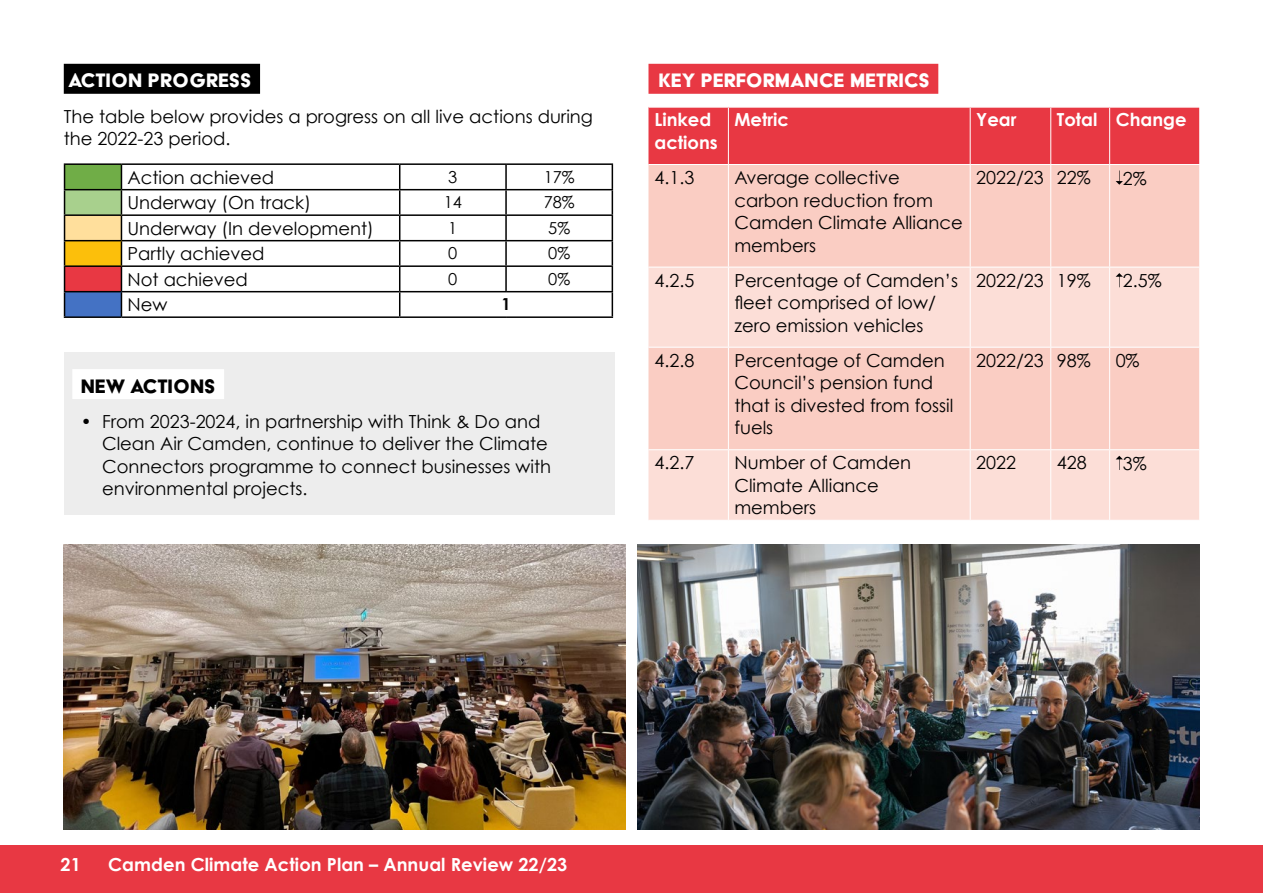
<style>
.page{position:relative;width:1263px;height:893px;background:#fff}
.page>*{position:absolute;margin:0;border:0;box-sizing:border-box;transform-origin:0 0}
.Sub_Head_1_on_red{font:22.5px "Acier BAT Text Solid";color:#fff}
.Sub_Head_1_on_Black{font:22.5px "Acier BAT Text Solid";color:#fff}
.Sub_Head_1_on_White{font:22.5px "Acier BAT Text Solid";color:#000}
.Body_12pt{font:18px/22.5px "Century Gothic";color:#000}
.Body_Left{font:18px "Century Gothic";color:#000}
.Table_White_Header_Left{font:700 18px/22.5px "Century Gothic";letter-spacing:.005em;color:#fff}
.Table_Body_Centred{font:16.5px "Century Gothic";color:#000}
.Table_Body_Centred-2{font:700 16.5px "Century Gothic";color:#000}
</style>
<div class="page">
<div style="left:0;top:845px;width:1263px;height:48px;background:#e83843"></div>
<div style="left:64px;top:64px;width:196px;height:30px;background:#000"></div>
<div style="left:65px;top:164px;width:56px;height:26px;background:#70ad47"></div>
<div style="left:65px;top:190px;width:56px;height:25px;background:#a8d08d"></div>
<div style="left:65px;top:215px;width:56px;height:26px;background:#ffdf9c"></div>
<div style="left:65px;top:241px;width:56px;height:25px;background:#fcbf0b"></div>
<div style="left:65px;top:266px;width:56px;height:26px;background:#e83843"></div>
<div style="left:65px;top:292px;width:56px;height:25px;background:#4472c4"></div>
<hr style="left:505px;top:165px;width:2px;height:24px;background:#000">
<hr style="left:64px;top:189px;width:57px;height:1px;background:#000">
<hr style="left:121px;top:189px;width:279px;height:1px;background:#000">
<hr style="left:400px;top:189px;width:106px;height:1px;background:#000">
<hr style="left:506px;top:189px;width:107px;height:1px;background:#000">
<hr style="left:505px;top:190px;width:2px;height:24px;background:#000">
<hr style="left:64px;top:214px;width:57px;height:2px;background:#000">
<hr style="left:121px;top:214px;width:279px;height:2px;background:#000">
<hr style="left:400px;top:214px;width:106px;height:2px;background:#000">
<hr style="left:506px;top:214px;width:107px;height:2px;background:#000">
<hr style="left:505px;top:216px;width:2px;height:24px;background:#000">
<hr style="left:64px;top:240px;width:57px;height:1px;background:#000">
<hr style="left:121px;top:240px;width:279px;height:1px;background:#000">
<hr style="left:400px;top:240px;width:106px;height:1px;background:#000">
<hr style="left:506px;top:240px;width:107px;height:1px;background:#000">
<hr style="left:505px;top:241px;width:2px;height:24px;background:#000">
<hr style="left:64px;top:265px;width:57px;height:2px;background:#000">
<hr style="left:121px;top:265px;width:279px;height:2px;background:#000">
<hr style="left:400px;top:265px;width:106px;height:2px;background:#000">
<hr style="left:506px;top:265px;width:107px;height:2px;background:#000">
<hr style="left:505px;top:267px;width:2px;height:24px;background:#000">
<hr style="left:64px;top:291px;width:57px;height:1px;background:#000">
<svg style="left:64px;top:165px;width:1px;height:151px"></svg>
<hr style="left:121px;top:291px;width:279px;height:1px;background:#000">
<svg style="left:121px;top:165px;width:1px;height:151px"></svg>
<hr style="left:400px;top:291px;width:106px;height:1px;background:#000">
<svg style="left:399px;top:165px;width:1px;height:151px"></svg>
<hr style="left:506px;top:291px;width:107px;height:1px;background:#000">
<svg style="left:612px;top:165px;width:1px;height:151px"></svg>
<hr style="left:64px;top:316px;width:57px;height:2px;background:#000">
<hr style="left:121px;top:316px;width:279px;height:2px;background:#000">
<hr style="left:400px;top:316px;width:106px;height:2px;background:#000">
<hr style="left:506px;top:316px;width:107px;height:2px;background:#000">
<hr style="left:64px;top:163px;width:57px;height:2px;background:#000">
<hr style="left:121px;top:163px;width:279px;height:2px;background:#000">
<hr style="left:400px;top:163px;width:106px;height:2px;background:#000">
<hr style="left:506px;top:163px;width:107px;height:2px;background:#000">
<div style="left:64px;top:352px;width:550px;height:163px;background:#ededed"></div>
<div style="left:72px;top:369px;width:152px;height:30px;background:#fff"></div>
<div style="left:648px;top:64px;width:290px;height:30px;background:#e83843"></div>
<div style="left:648px;top:108px;width:551px;height:56px;background:#e83843"></div>
<div style="left:648px;top:165px;width:551px;height:102px;background:#facdc3"></div>
<svg style="left:648px;top:268px;width:551px;height:252px;background:#fbd7cf"></svg>
<hr style="left:728px;top:108px;width:1px;height:56px;background:#fff">
<hr style="left:970px;top:108px;width:1px;height:56px;background:#fff">
<hr style="left:1050px;top:108px;width:1px;height:56px;background:#fff">
<hr style="left:728px;top:165px;width:1px;height:102px;background:#fff">
<hr style="left:970px;top:165px;width:1px;height:102px;background:#fff">
<hr style="left:1050px;top:165px;width:1px;height:102px;background:#fff">
<hr style="left:1109px;top:165px;width:1px;height:102px;background:#fff">
<hr style="left:728px;top:267px;width:1px;height:80px;background:#fff">
<hr style="left:970px;top:267px;width:1px;height:80px;background:#fff">
<hr style="left:1050px;top:267px;width:1px;height:80px;background:#fff">
<hr style="left:1109px;top:267px;width:1px;height:80px;background:#fff">
<hr style="left:648px;top:347px;width:80px;height:1px;background:#fff">
<hr style="left:728px;top:348px;width:1px;height:101px;background:#fff">
<hr style="left:728px;top:347px;width:242px;height:1px;background:#fff">
<hr style="left:970px;top:347px;width:81px;height:1px;background:#fff">
<hr style="left:1051px;top:347px;width:59px;height:1px;background:#fff">
<hr style="left:970px;top:348px;width:1px;height:101px;background:#fff">
<hr style="left:1050px;top:348px;width:1px;height:101px;background:#fff">
<hr style="left:1109px;top:348px;width:1px;height:101px;background:#fff">
<hr style="left:1110px;top:347px;width:89px;height:1px;background:#fff">
<hr style="left:648px;top:449px;width:80px;height:1px;background:#fff">
<hr style="left:728px;top:450px;width:1px;height:70px;background:#fff">
<hr style="left:728px;top:449px;width:242px;height:1px;background:#fff">
<hr style="left:970px;top:449px;width:81px;height:1px;background:#fff">
<hr style="left:1051px;top:449px;width:59px;height:1px;background:#fff">
<hr style="left:970px;top:450px;width:1px;height:70px;background:#fff">
<hr style="left:1050px;top:450px;width:1px;height:70px;background:#fff">
<hr style="left:1109px;top:450px;width:1px;height:70px;background:#fff">
<hr style="left:1110px;top:449px;width:89px;height:1px;background:#fff">
<hr style="left:1109px;top:108px;width:1px;height:56px;background:#fff">
<svg style="left:1116px;top:170px;width:7px;height:15px"></svg>
<svg style="left:1116px;top:273px;width:7px;height:14px"></svg>
<svg style="left:1116px;top:456px;width:7px;height:14px"></svg>
<img style="left:64px;top:544px;width:561px;height:285px">
<img style="left:638px;top:544px;width:561px;height:285px">
<h1 class="Sub_Head_1_on_Black" style="left:68px;top:69px;width:185px">ACTION PROGRESS</h1>
<p class="Body_12pt" style="left:64px;top:105px;width:531px">The table below provides a progress on all live actions during the 2022-23 period.</p>
<p class="Body_Left" style="left:127px;top:166px;width:148px">Action achieved</p>
<p class="Table_Body_Centred" style="left:448px;top:167px;width:11px">3</p>
<p class="Table_Body_Centred" style="left:544px;top:167px;width:33px">17%</p>
<p class="Body_Left" style="left:127px;top:192px;width:185px">Underway (On track)</p>
<p class="Table_Body_Centred" style="left:444px;top:192px;width:20px">14</p>
<p class="Table_Body_Centred" style="left:544px;top:192px;width:33px">78%</p>
<p class="Body_Left" style="left:127px;top:217px;width:248px">Underway (In development)</p>
<p class="Table_Body_Centred" style="left:448px;top:218px;width:11px">1</p>
<p class="Table_Body_Centred" style="left:548px;top:218px;width:23px">5%</p>
<p class="Body_Left" style="left:127px;top:243px;width:138px">Partly achieved</p>
<p class="Table_Body_Centred" style="left:448px;top:243px;width:11px">0</p>
<p class="Table_Body_Centred" style="left:548px;top:243px;width:23px">0%</p>
<p class="Body_Left" style="left:127px;top:268px;width:122px">Not achieved</p>
<p class="Table_Body_Centred" style="left:448px;top:269px;width:11px">0</p>
<p class="Table_Body_Centred" style="left:548px;top:269px;width:23px">0%</p>
<p class="Body_Left" style="left:127px;top:294px;width:41px">New</p>
<p class="Table_Body_Centred-2" style="left:501px;top:294px;width:11px">1</p>
<h1 class="Sub_Head_1_on_White" style="left:81px;top:374px;width:136px">NEW ACTIONS</h1>
<p class="Body_12pt" style="left:102px;top:410px;width:451px;text-indent:-21px">• From 2023-2024, in partnership with Think &amp; Do and Clean Air Camden, continue to deliver the Climate Connectors programme to connect businesses with environmental projects.</p>
<h1 class="Sub_Head_1_on_red" style="left:658px;top:69px;width:273px">KEY PERFORMANCE METRICS</h1>
<p class="Table_White_Header_Left" style="left:654px;top:108px;width:65px">Linked actions</p>
<p class="Table_White_Header_Left" style="left:734px;top:108px;width:56px">Metric</p>
<p class="Table_White_Header_Left" style="left:976px;top:108px;width:42px">Year</p>
<p class="Table_White_Header_Left" style="left:1057px;top:108px;width:42px">Total</p>
<p class="Table_White_Header_Left" style="left:1116px;top:108px;width:72px">Change</p>
<p class="Body_12pt" style="left:654px;top:166px;width:41px">4.1.3</p>
<p class="Body_12pt" style="left:734px;top:166px;width:230px">Average collective carbon reduction from<br>Camden Climate Alliance members</p>
<p class="Body_12pt" style="left:976px;top:166px;width:69px">2022/23</p>
<p class="Body_12pt" style="left:1057px;top:166px;width:35px">22%</p>
<p class="Body_12pt" style="left:1123px;top:167px;width:25px">2%</p>
<p class="Body_12pt" style="left:654px;top:269px;width:41px">4.2.5</p>
<p class="Body_12pt" style="left:734px;top:269px;width:225px">Percentage of Camden’s fleet comprised of low/ zero emission vehicles</p>
<p class="Body_12pt" style="left:976px;top:269px;width:69px">2022/23</p>
<p class="Body_12pt" style="left:1057px;top:269px;width:35px">19%</p>
<p class="Body_12pt" style="left:1123px;top:269px;width:40px">2.5%</p>
<p class="Body_12pt" style="left:654px;top:349px;width:41px">4.2.8</p>
<p class="Body_12pt" style="left:734px;top:349px;width:221px">Percentage of Camden<br>Council’s pension fund that is divested from fossil fuels</p>
<p class="Body_12pt" style="left:976px;top:349px;width:69px">2022/23</p>
<p class="Body_12pt" style="left:1057px;top:349px;width:35px">98%</p>
<p class="Body_12pt" style="left:1116px;top:349px;width:25px">0%</p>
<p class="Body_12pt" style="left:654px;top:451px;width:41px">4.2.7</p>
<p class="Body_12pt" style="left:734px;top:451px;width:178px">Number of Camden<br>Climate Alliance members</p>
<p class="Body_12pt" style="left:976px;top:451px;width:41px">2022</p>
<p class="Body_12pt" style="left:1057px;top:451px;width:31px">428</p>
<p class="Body_12pt" style="left:1123px;top:452px;width:25px">3%</p>
<p class="Table_White_Header_Left" style="left:61px;top:853px;width:22px">21</p>
<p class="Table_White_Header_Left" style="left:108px;top:853px;width:461px">Camden Climate Action Plan – Annual Review 22/23</p>
</div>
